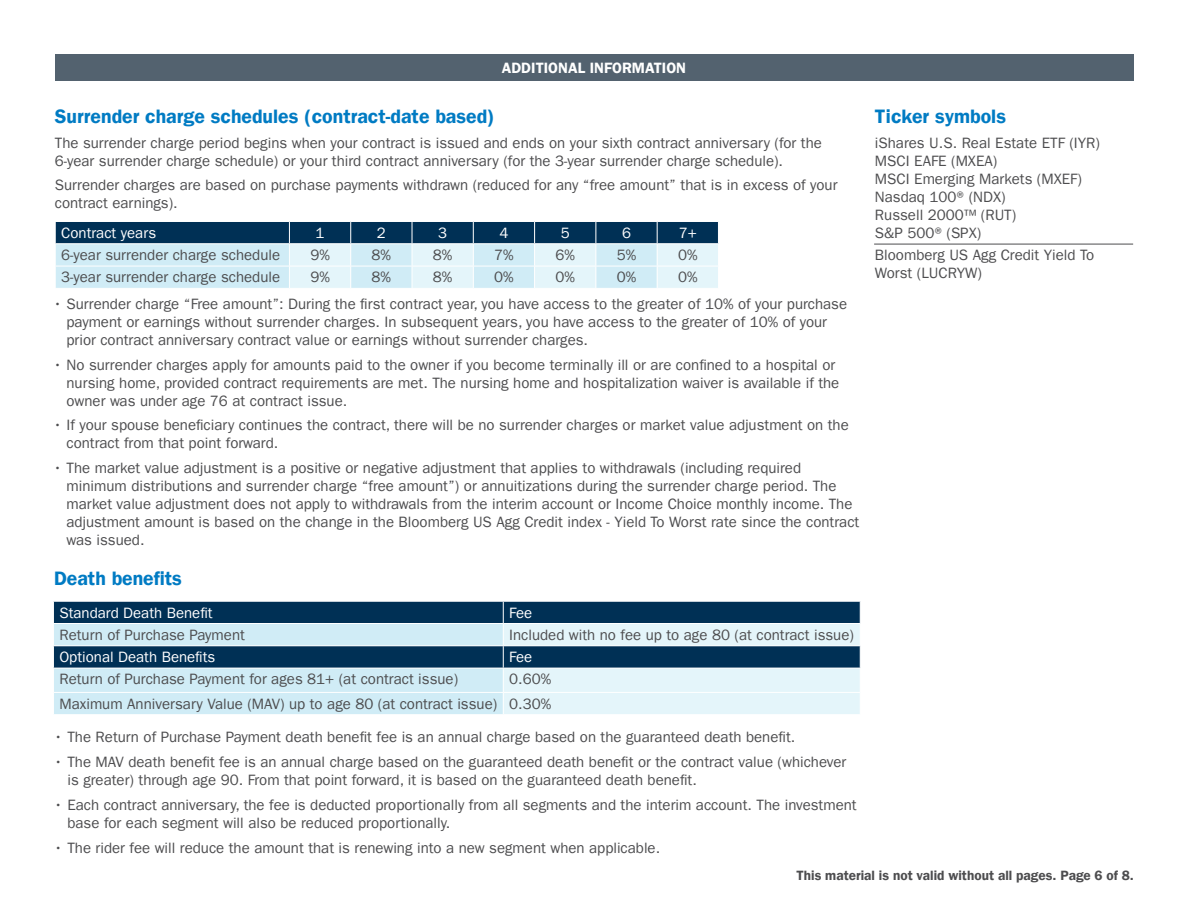
<style>
.page{position:relative;width:1188px;height:918px;background:#fff}
.page>*{position:absolute;margin:0;border:0;box-sizing:border-box;transform-origin:0 0}
.t1{font:19.5px "ITC Frank Gofor Ameriprise Dm";color:#007bc3}
.t2{font:15px/18px "ITC Frank Gofor Ameriprise";color:#4d4d4f}
.t3{font:15px "ITC Frank Gofor Ameriprise";color:#fff}
.t4{font:15px "ITC Frank Gofor Ameriprise Dm";color:#fff}
.t5{font:13.5px "ITC Frank Gofor Ameriprise Dm";color:#4d4d4f}
</style>
<div class="page">
<svg style="left:55px;top:221px;width:664px;height:67px;background:#96b4c5"></svg>
<div style="left:55px;top:54px;width:1078px;height:27px;background:#53626f"></div>
<svg style="left:53px;top:602px;width:808px;height:112px;background:#88a8ba"></svg>
<hr style="left:874px;top:244px;width:259px;height:1px;background:#4d4d4f">
<p class="t4" style="left:502px;top:59px;width:186px">ADDITIONAL INFORMATION</p>
<h1 class="t1" style="left:55px;top:105px;width:441px">Surrender charge schedules (contract-date based)</h1>
<p class="t2" style="left:55px;top:134px;width:769px">The surrender charge period begins when your contract is issued and ends on your sixth contract anniversary (for the<br>6-year surrender charge schedule) or your third contract anniversary (for the 3-year surrender charge schedule).</p>
<p class="t2" style="left:55px;top:176px;width:784px">Surrender charges are based on purchase payments withdrawn (reduced for any “free amount” that is in excess of your contract earnings).</p>
<p class="t3" style="left:61px;top:224px;width:97px">Contract years</p>
<p class="t3" style="left:316px;top:224px;width:10px">1</p>
<p class="t3" style="left:377px;top:224px;width:10px">2</p>
<p class="t3" style="left:438px;top:224px;width:10px">3</p>
<p class="t3" style="left:499px;top:224px;width:10px">4</p>
<p class="t3" style="left:561px;top:224px;width:10px">5</p>
<p class="t3" style="left:622px;top:224px;width:10px">6</p>
<p class="t3" style="left:679px;top:224px;width:19px">7+</p>
<p class="t2" style="left:61px;top:246px;width:220px">6-year surrender charge schedule</p>
<p class="t2" style="left:310px;top:246px;width:21px">9%</p>
<p class="t2" style="left:372px;top:246px;width:21px">8%</p>
<p class="t2" style="left:433px;top:246px;width:21px">8%</p>
<p class="t2" style="left:494px;top:246px;width:21px">7%</p>
<p class="t2" style="left:556px;top:246px;width:21px">6%</p>
<p class="t2" style="left:617px;top:246px;width:21px">5%</p>
<p class="t2" style="left:678px;top:246px;width:21px">0%</p>
<p class="t2" style="left:61px;top:268px;width:220px">3-year surrender charge schedule</p>
<p class="t2" style="left:310px;top:268px;width:21px">9%</p>
<p class="t2" style="left:372px;top:268px;width:21px">8%</p>
<p class="t2" style="left:433px;top:268px;width:21px">8%</p>
<p class="t2" style="left:494px;top:268px;width:21px">0%</p>
<p class="t2" style="left:556px;top:268px;width:21px">0%</p>
<p class="t2" style="left:617px;top:268px;width:21px">0%</p>
<p class="t2" style="left:678px;top:268px;width:21px">0%</p>
<p class="t2" style="left:67px;top:295px;width:782px;text-indent:-14px">• Surrender charge “Free amount”: During the first contract year, you have access to the greater of 10% of your purchase payment or earnings without surrender charges. In subsequent years, you have access to the greater of 10% of your prior contract anniversary contract value or earnings without surrender charges.</p>
<p class="t2" style="left:67px;top:356px;width:774px;text-indent:-14px">• No surrender charges apply for amounts paid to the owner if you become terminally ill or are confined to a hospital or nursing home, provided contract requirements are met. The nursing home and hospitalization waiver is available if the owner was under age 76 at contract issue.</p>
<p class="t2" style="left:67px;top:416px;width:784px;text-indent:-14px">• If your spouse beneficiary continues the contract, there will be no surrender charges or market value adjustment on the contract from that point forward.</p>
<p class="t2" style="left:67px;top:459px;width:794px;text-indent:-14px">• The market value adjustment is a positive or negative adjustment that applies to withdrawals (including required minimum distributions and surrender charge “free amount”) or annuitizations during the surrender charge period. The market value adjustment does not apply to withdrawals from the interim account or Income Choice monthly income. The adjustment amount is based on the change in the Bloomberg US Agg Credit index - Yield To Worst rate since the contract was issued.</p>
<h1 class="t1" style="left:54px;top:567px;width:129px">Death benefits</h1>
<p class="t3" style="left:59px;top:604px;width:155px">Standard Death Benefit</p>
<p class="t3" style="left:509px;top:604px;width:25px">Fee</p>
<p class="t2" style="left:59px;top:626px;width:187px">Return of Purchase Payment</p>
<p class="t2" style="left:509px;top:626px;width:346px">Included with no fee up to age 80 (at contract issue)</p>
<p class="t3" style="left:59px;top:648px;width:158px">Optional Death Benefits</p>
<p class="t3" style="left:509px;top:648px;width:25px">Fee</p>
<p class="t2" style="left:59px;top:670px;width:400px">Return of Purchase Payment for ages 81+ (at contract issue)</p>
<p class="t2" style="left:59px;top:667px;width:493px;line-height:24.3px;text-align:right">0.60%<br>Maximum Anniversary Value (MAV) up to age 80 (at contract issue) 0.30%</p>
<p class="t2" style="left:54px;top:728px;width:743px">• The Return of Purchase Payment death benefit fee is an annual charge based on the guaranteed death benefit.</p>
<p class="t2" style="left:67px;top:753px;width:781px;text-indent:-14px">• The MAV death benefit fee is an annual charge based on the guaranteed death benefit or the contract value (whichever is greater) through age 90. From that point forward, it is based on the guaranteed death benefit.</p>
<p class="t2" style="left:67px;top:796px;width:791px;text-indent:-14px">• Each contract anniversary, the fee is deducted proportionally from all segments and the interim account. The investment base for each segment will also be reduced proportionally.</p>
<p class="t2" style="left:54px;top:839px;width:608px">• The rider fee will reduce the amount that is renewing into a new segment when applicable.</p>
<h1 class="t1" style="left:875px;top:105px;width:133px">Ticker symbols</h1>
<p class="t2" style="left:875px;top:134px;width:226px">iShares U.S. Real Estate ETF (IYR)<br>MSCI EAFE (MXEA)<br>MSCI Emerging Markets (MXEF)<br>Nasdaq 100® (NDX)<br>Russell 2000™ (RUT)<br>S&amp;P 500® (SPX)</p>
<p class="t2" style="left:875px;top:246px;width:221px">Bloomberg US Agg Credit Yield To<br>Worst (LUCRYW)</p>
<p class="t5" style="left:797px;top:868px;width:339px">This material is not valid without all pages. Page 6 of 8.</p>
</div>
